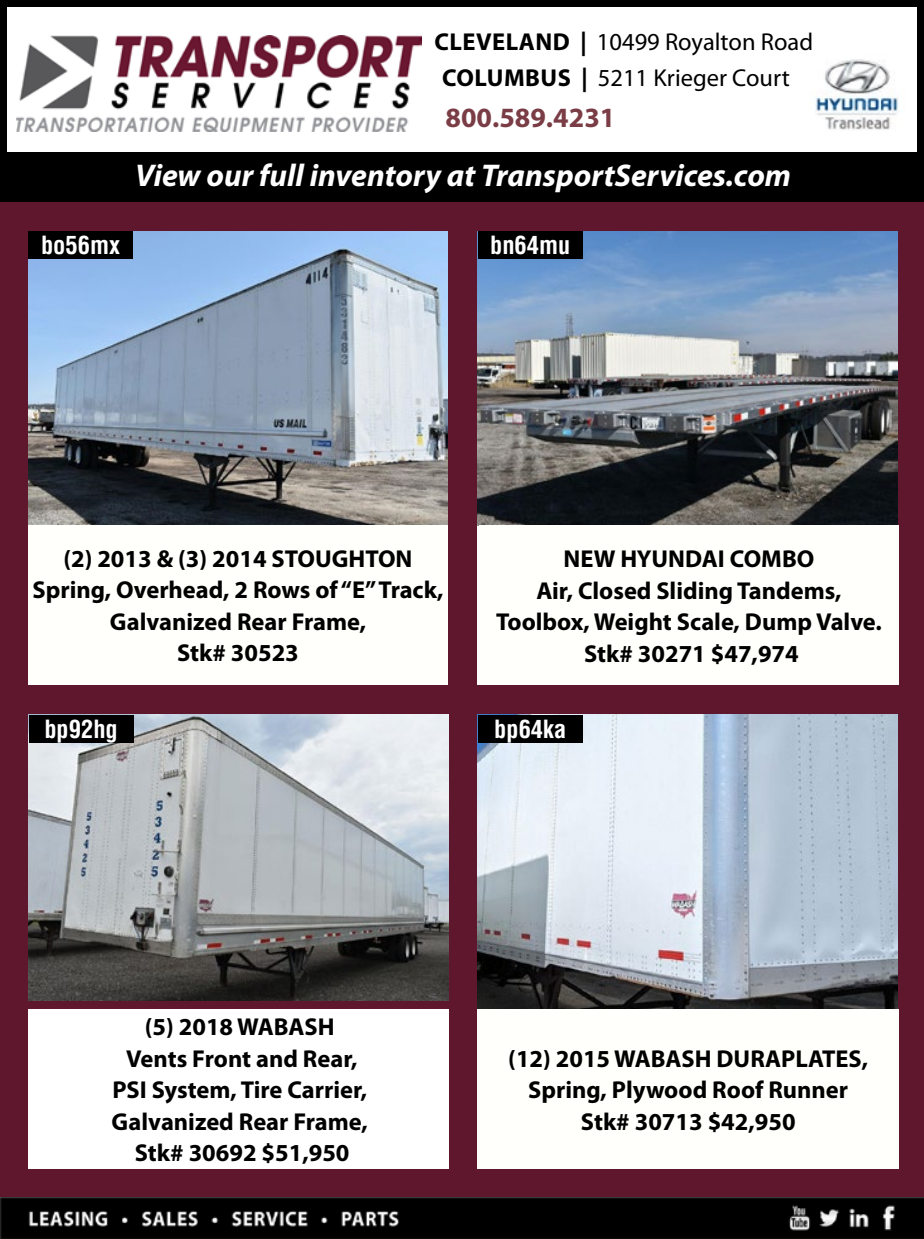
<style>
.page{position:relative;width:924px;height:1239px;background:#fff}
.page>*{position:absolute;margin:0;border:0;box-sizing:border-box;transform-origin:0 0}
.t1{font:italic 700 31.5px "Myriad Pro";color:#fff}
.t2{font:700 28px "Myriad Pro";color:#7a3d46}
.t3{font:700 24.5px/31.5px "Myriad Pro";color:#000;text-align:center}
.t4{font:24.5px/35.7px "Myriad Pro";color:#000}
.t5{font:700 condensed 24.5px "Helvetica LT Std";color:#fff}
.s1{font-weight:700}
</style>
<div class="page">
<div style="left:0;top:152px;width:924px;height:51px;background:#000"></div>
<img style="left:17px;top:35px;width:405px;height:97px">
<div style="left:0;top:202px;width:924px;height:995px;background:#5e172d"></div>
<div style="left:28px;top:1009px;width:420px;height:160px;background:#fff"></div>
<img style="left:815px;top:59px;width:84px;height:71px">
<img style="left:0;top:1197px;width:924px;height:42px">
<img style="left:478px;top:715px;width:419px;height:294px">
<div style="left:478px;top:1009px;width:421px;height:160px;background:#fffffb"></div>
<div style="left:478px;top:715px;width:105px;height:28px;background:#000"></div>
<img style="left:28px;top:231px;width:420px;height:294px">
<div style="left:28px;top:525px;width:420px;height:160px;background:#fffffb"></div>
<div style="left:28px;top:231px;width:105px;height:28px;background:#000"></div>
<img style="left:29px;top:715px;width:419px;height:286px">
<div style="left:29px;top:715px;width:105px;height:28px;background:#000"></div>
<img style="left:478px;top:231px;width:419px;height:294px">
<div style="left:479px;top:526px;width:420px;height:159px;background:#fffffb"></div>
<div style="left:478px;top:231px;width:105px;height:28px;background:#000"></div>
<p class="t4" style="left:442px;top:24px;width:372px;text-indent:-8px"><span class="s1">CLEVELAND |</span> 10499 Royalton Road<br><span class="s1">COLUMBUS |</span> 5211 Krieger Court</p>
<p class="t2" style="left:445px;top:99px;width:171px">800.589.4231</p>
<p class="t5" style="left:41px;top:230px;width:80px">bo56mx</p>
<p class="t1" style="left:135px;top:155px;width:658px">View our full inventory at TransportServices.com</p>
<p class="t5" style="left:490px;top:230px;width:82px">bn64mu</p>
<p class="t3" style="left:33px;top:542px;width:412px">(2) 2013 &amp; (3) 2014 STOUGHTON<br>Spring, Overhead, 2 Rows of “E” Track,<br>Galvanized Rear Frame,<br>Stk# 30523</p>
<p class="t5" style="left:44px;top:713px;width:75px">bp92hg</p>
<p class="t3" style="left:496px;top:543px;width:387px">NEW HYUNDAI COMBO<br>Air, Closed Sliding Tandems,<br>Toolbox, Weight Scale, Dump Valve.<br>Stk# 30271 $47,974</p>
<p class="t5" style="left:494px;top:714px;width:74px">bp64ka</p>
<p class="t3" style="left:112px;top:1010px;width:258px">(5) 2018 WABASH<br>Vents Front and Rear,<br>PSI System, Tire Carrier,<br>Galvanized Rear Frame,<br>Stk# 30692 $51,950</p>
<p class="t3" style="left:508px;top:1042px;width:361px">(12) 2015 WABASH DURAPLATES,<br>Spring, Plywood Roof Runner<br>Stk# 30713 $42,950</p>
</div>
